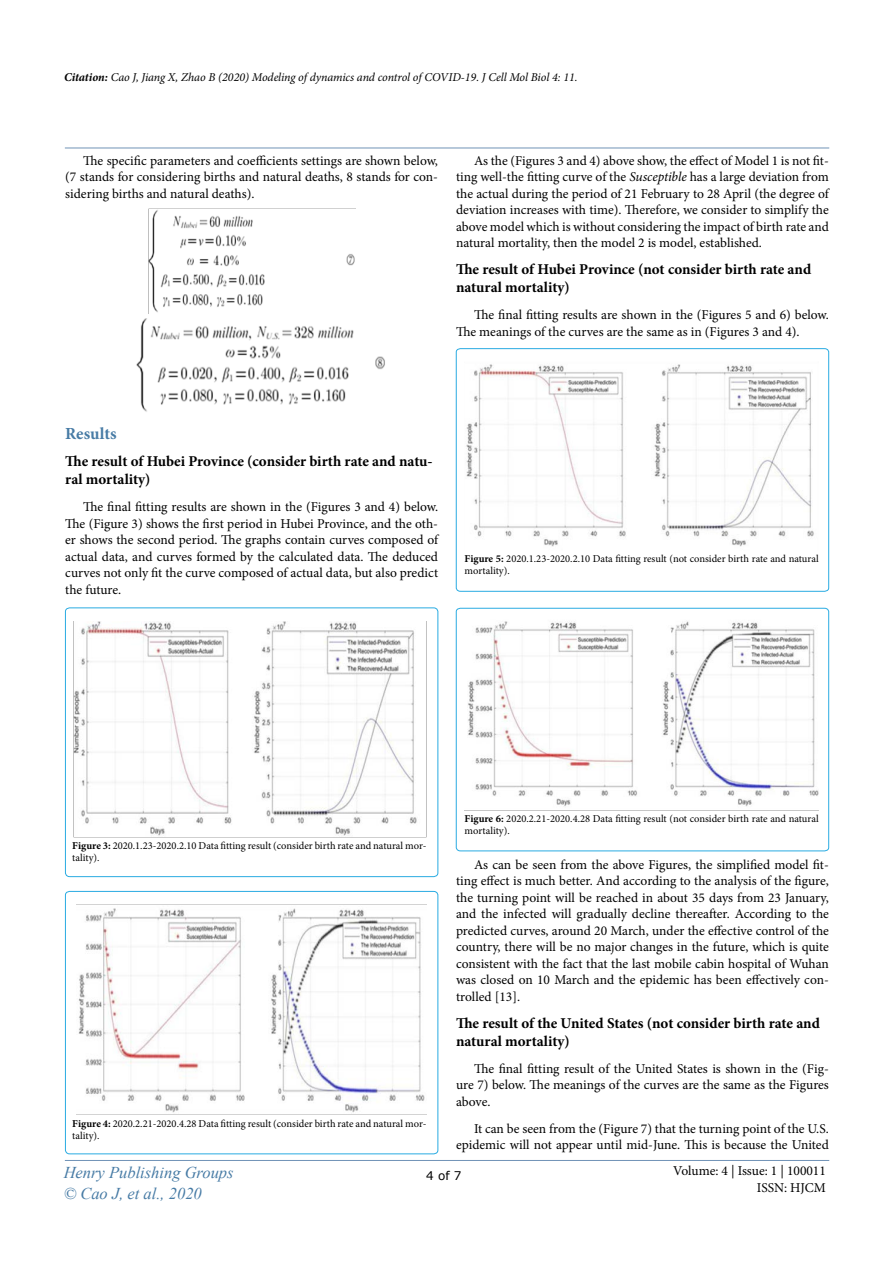
<style>
.page{position:relative;width:893px;height:1263px;background:#fff}
.page>*{position:absolute;margin:0;border:0;box-sizing:border-box;transform-origin:0 0}
.t1{font:700 16.95px "Minion Pro";color:#477ba5}
.t2{font:italic 16.5px/21px "Times New Roman";color:#477ba5}
.t3{font:700 15px/18px "Minion Pro";color:#000}
.t4{font:13.5px/16.5px "Minion Pro";color:#000;text-align:justify}
.t5{font:italic 12px "Minion Pro";letter-spacing:-.01em;color:#000}
.t6{font:12px "MS Reference Sans Serif";color:#000}
.t7{font:10.5px/12px "Minion Pro";color:#000}
.s1{font-weight:700}
.s2{font-style:italic}
</style>
<div class="page">
<hr style="left:65px;top:148px;width:764px;height:1px;background:#7193b6">
<hr style="left:65px;top:1160px;width:764px;height:1px;background:#7193b6">
<img style="left:149px;top:210px;width:206px;height:103px">
<img style="left:136px;top:318px;width:249px;height:94px">
<div style="left:65px;top:608px;width:373px;height:269px;border:1px solid #29abe2;border-radius:4px"></div>
<div style="left:65px;top:891px;width:373px;height:263px;border:1px solid #29abe2;border-radius:4px"></div>
<img style="left:73px;top:621px;width:344px;height:216px">
<img style="left:76px;top:904px;width:350px;height:209px">
<svg style="left:456px;top:348px;width:373px;height:244px"></svg>
<svg style="left:456px;top:608px;width:373px;height:243px"></svg>
<img style="left:465px;top:362px;width:354px;height:189px">
<img style="left:465px;top:618px;width:354px;height:192px">
<p class="t5" style="left:64px;top:69px;width:515px"><span class="s1">Citation:</span> Cao J, Jiang X, Zhao B (2020) Modeling of dynamics and control of COVID-19. J Cell Mol Biol 4: 11.</p>
<p class="t4" style="left:65px;top:152px;width:374px;text-indent:18px">The specific parameters and coefficients settings are shown below, (7 stands for considering births and natural deaths, 8 stands for con&shy;sidering births and natural deaths).</p>
<p class="t4" style="left:456px;top:152px;width:374px;text-indent:18px">As the (Figures 3 and 4) above show, the effect of Model 1 is not fit&shy;ting well-the fitting curve of the <span class="s2">Susceptible</span> has a large deviation from the actual during the period of 21 February to 28 April (the degree of deviation increases with time). Therefore, we consider to simplify the above model which is without considering the impact of birth rate and natural mortality, then the model 2 is model, established.</p>
<p class="t3" style="left:456px;top:260px;width:357px">The result of Hubei Province (not consider birth rate and natural mortality)</p>
<p class="t4" style="left:456px;top:307px;width:374px;text-indent:18px">The final fitting results are shown in the (Figures 5 and 6) below.<br>The meanings of the curves are the same as in (Figures 3 and 4).</p>
<p class="t1" style="left:65px;top:422px;width:53px">Results</p>
<p class="t3" style="left:65px;top:452px;width:369px">The result of Hubei Province (consider birth rate and natu&shy;ral mortality)</p>
<p class="t4" style="left:65px;top:499px;width:374px;text-indent:18px">The final fitting results are shown in the (Figures 3 and 4) below.<br>The (Figure 3) shows the first period in Hubei Province, and the oth&shy;er shows the second period. The graphs contain curves composed of actual data, and curves formed by the calculated data. The deduced curves not only fit the curve composed of actual data, but also predict the future.</p>
<p class="t7" style="left:465px;top:553px;width:356px"><span class="s1">Figure 5:</span> 2020.1.23-2020.2.10 Data fitting result (not consider birth rate and natural mortality).</p>
<p class="t7" style="left:72px;top:840px;width:356px"><span class="s1">Figure 3:</span> 2020.1.23-2020.2.10 Data fitting result (consider birth rate and natural mor&shy;tality).</p>
<p class="t7" style="left:72px;top:1117px;width:356px"><span class="s1">Figure 4:</span> 2020.2.21-2020.4.28 Data fitting result (consider birth rate and natural mor&shy;tality).</p>
<p class="t7" style="left:465px;top:812px;width:356px"><span class="s1">Figure 6:</span> 2020.2.21-2020.4.28 Data fitting result (not consider birth rate and natural mortality).</p>
<p class="t4" style="left:456px;top:856px;width:374px;text-indent:18px">As can be seen from the above Figures, the simplified model fit&shy;ting effect is much better. And according to the analysis of the figure, the turning point will be reached in about 35 days from 23 January, and the infected will gradually decline thereafter. According to the predicted curves, around 20 March, under the effective control of the country, there will be no major changes in the future, which is quite consistent with the fact that the last mobile cabin hospital of Wuhan was closed on 10 March and the epidemic has been effectively con&shy;trolled [13].</p>
<p class="t3" style="left:456px;top:1014px;width:365px">The result of the United States (not consider birth rate and natural mortality)</p>
<p class="t4" style="left:456px;top:1060px;width:374px;text-indent:18px">The final fitting result of the United States is shown in the (Fig&shy;ure 7) below. The meanings of the curves are the same as the Figures above.</p>
<p class="t4" style="left:456px;top:1120px;width:374px;text-align:right">It can be seen from the (Figure 7) that the turning point of the U.S. epidemic will not appear until mid-June. This is because the United</p>
<p class="t2" style="left:64px;top:1161px;width:171px">Henry Publishing Groups © Cao J, et al., 2020</p>
<p class="t4" style="left:673px;top:1163px;width:154px;text-align:right">Volume: 4 | Issue: 1 | 100011<br>ISSN: HJCM</p>
<p class="t6" style="left:426px;top:1167px;width:37px">4 of 7</p>
</div>
